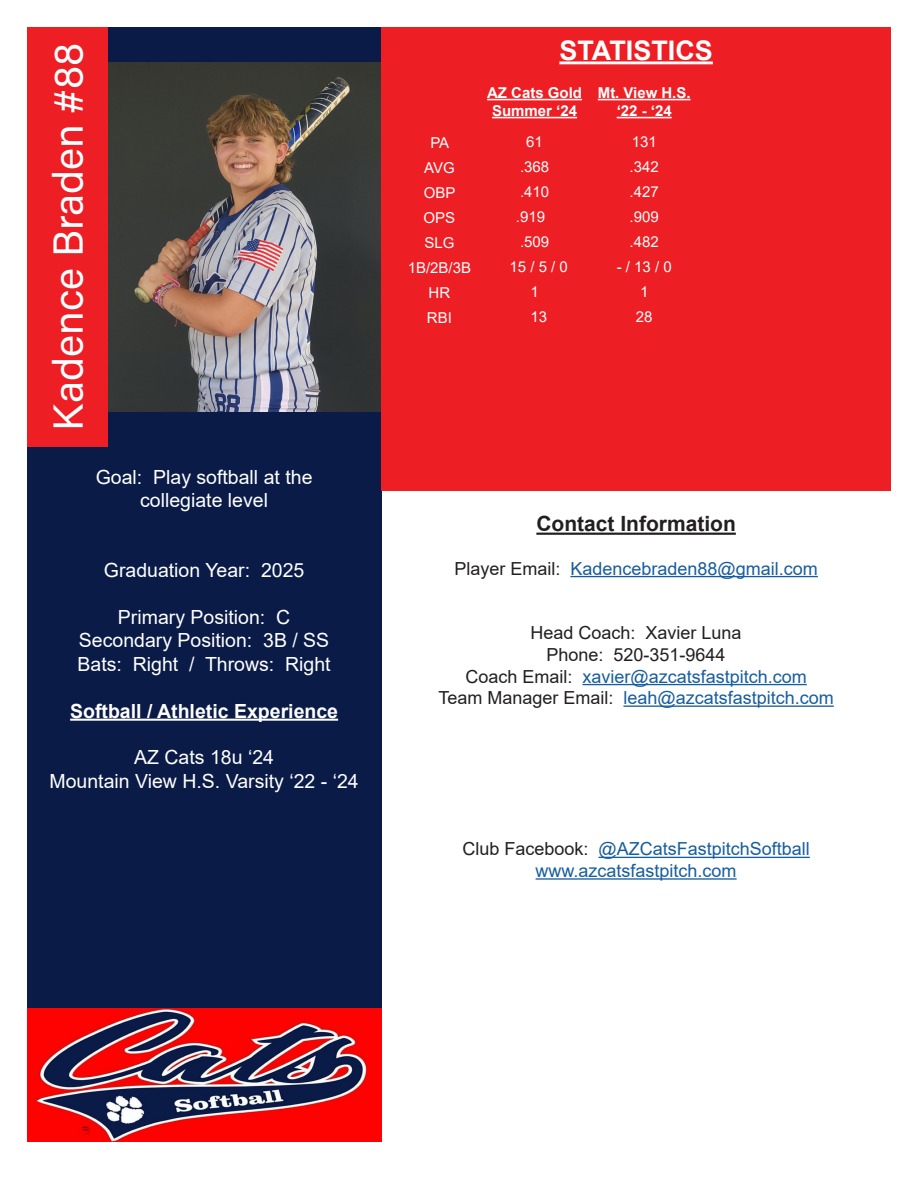
<style>
.page{position:relative;width:918px;height:1188px;background:#fff}
.page>*{position:absolute;margin:0;border:0;box-sizing:border-box;transform-origin:0 0}
.t1{font:42px "Acumin Pro";color:#fff}
.t2{font:700 27px "Arial";color:#fff}
.t3{font:700 21px "Arial";color:#231f20}
.t4{font:19.5px "Arial";color:#fff}
.t5{font:700 19.5px "Arial";color:#fff}
.t6{font:18px "Arial";color:#175d9e}
.t7{font:18px "Arial";color:#231f20}
.t8{font:15px "Arial";color:#fff}
.t9{font:700 15px "Arial";color:#fff}
.s1{color:#231f20}
</style>
<div class="page">
<div style="left:27px;top:27px;width:81px;height:420px;background:#ed1e24"></div>
<div style="left:108px;top:27px;width:273px;height:420px;background:#0a1b47"></div>
<img style="left:108px;top:62px;width:273px;height:350px">
<div style="left:27px;top:447px;width:354px;height:562px;background:#0a1b47"></div>
<hr style="left:70px;top:719px;width:268px;height:2px;background:#fff">
<img style="left:27px;top:1009px;width:354px;height:133px">
<div style="left:381px;top:73px;width:510px;height:418px;background:#ed1e24"></div>
<svg style="left:487px;top:98px;width:204px;height:21px"></svg>
<hr style="left:487px;top:99px;width:95px;height:1px;background:#fff">
<hr style="left:492px;top:117px;width:85px;height:1px;background:#fff">
<hr style="left:598px;top:99px;width:93px;height:1px;background:#fff">
<hr style="left:617px;top:117px;width:55px;height:1px;background:#fff">
<div style="left:381px;top:27px;width:510px;height:46px;background:#ed1e24"></div>
<hr style="left:559px;top:61px;width:154px;height:3px;background:#fff">
<hr style="left:536px;top:533px;width:200px;height:2px;background:#231f20">
<hr style="left:570px;top:576px;width:248px;height:1px;background:#175d9e">
<hr style="left:582px;top:684px;width:225px;height:1px;background:#175d9e">
<hr style="left:623px;top:706px;width:211px;height:1px;background:#175d9e">
<hr style="left:598px;top:857px;width:212px;height:1px;background:#175d9e">
<hr style="left:536px;top:878px;width:201px;height:2px;background:#175d9e">
<p class="t1" style="left:39px;top:431px;width:390px;rotate:-90deg">Kadence Braden #88</p>
<p class="t4" style="left:96px;top:463px;width:218px">Goal: Play softball at the</p>
<p class="t4" style="left:140px;top:487px;width:129px">collegiate level</p>
<p class="t4" style="left:104px;top:557px;width:202px">Graduation Year: 2025</p>
<p class="t4" style="left:118px;top:604px;width:174px">Primary Position: C</p>
<p class="t4" style="left:79px;top:627px;width:252px">Secondary Position: 3B / SS</p>
<p class="t4" style="left:78px;top:651px;width:255px">Bats: Right / Throws: Right</p>
<p class="t5" style="left:70px;top:697px;width:270px">Softball / Athletic Experience</p>
<p class="t4" style="left:134px;top:744px;width:141px">AZ Cats 18u ‘24</p>
<p class="t4" style="left:50px;top:768px;width:311px">Mountain View H.S. Varsity ‘22 - ‘24</p>
<p class="t2" style="left:559px;top:32px;width:155px">STATISTICS</p>
<p class="t9" style="left:487px;top:82px;width:97px">AZ Cats Gold</p>
<p class="t9" style="left:492px;top:100px;width:87px">Summer ‘24</p>
<p class="t9" style="left:598px;top:82px;width:94px">Mt. View H.S.</p>
<p class="t9" style="left:617px;top:100px;width:57px">‘22 - ‘24</p>
<p class="t8" style="left:430px;top:132px;width:20px">PA</p>
<p class="t8" style="left:526px;top:131px;width:18px">61</p>
<p class="t8" style="left:632px;top:131px;width:27px">131</p>
<p class="t8" style="left:424px;top:157px;width:32px">AVG</p>
<p class="t8" style="left:520px;top:156px;width:31px">.368</p>
<p class="t8" style="left:630px;top:156px;width:31px">.342</p>
<p class="t8" style="left:424px;top:182px;width:33px">OBP</p>
<p class="t8" style="left:520px;top:181px;width:31px">.410</p>
<p class="t8" style="left:630px;top:181px;width:31px">.427</p>
<p class="t8" style="left:424px;top:207px;width:33px">OPS</p>
<p class="t8" style="left:516px;top:206px;width:31px">.919</p>
<p class="t8" style="left:630px;top:206px;width:31px">.909</p>
<p class="t8" style="left:424px;top:232px;width:32px">SLG</p>
<p class="t8" style="left:520px;top:231px;width:31px">.509</p>
<p class="t8" style="left:630px;top:231px;width:31px">.482</p>
<p class="t8" style="left:408px;top:257px;width:65px">1B/2B/3B</p>
<p class="t8" style="left:510px;top:256px;width:60px">15 / 5 / 0</p>
<p class="t8" style="left:617px;top:256px;width:57px">- / 13 / 0</p>
<p class="t8" style="left:429px;top:283px;width:23px">HR</p>
<p class="t8" style="left:530px;top:281px;width:10px">1</p>
<p class="t8" style="left:640px;top:281px;width:10px">1</p>
<p class="t8" style="left:427px;top:308px;width:27px">RBI</p>
<p class="t8" style="left:530px;top:307px;width:18px">13</p>
<p class="t8" style="left:636px;top:307px;width:18px">28</p>
<p class="t3" style="left:536px;top:509px;width:201px">Contact Information</p>
<p class="t6" style="left:454px;top:556px;width:365px"><span class="s1">Player Email:</span> Kadencebraden88@gmail.com</p>
<p class="t7" style="left:531px;top:621px;width:213px">Head Coach: Xavier Luna</p>
<p class="t7" style="left:547px;top:642px;width:181px">Phone: 520-351-9644</p>
<p class="t6" style="left:465px;top:664px;width:343px"><span class="s1">Coach Email:</span> xavier@azcatsfastpitch.com</p>
<p class="t6" style="left:438px;top:686px;width:397px"><span class="s1">Team Manager Email:</span> leah@azcatsfastpitch.com</p>
<p class="t6" style="left:462px;top:837px;width:349px"><span class="s1">Club Facebook:</span> @AZCatsFastpitchSoftball</p>
<p class="t6" style="left:536px;top:858px;width:203px">www.azcatsfastpitch.com</p>
</div>
